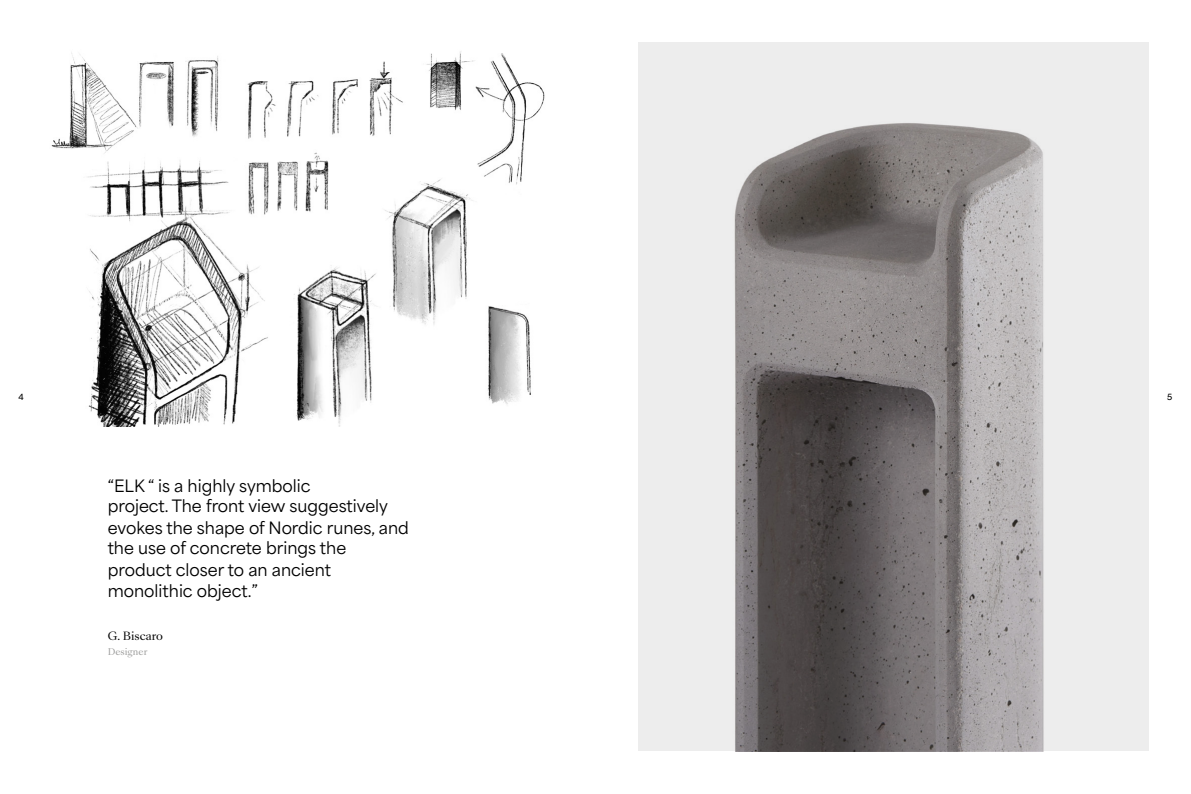
<style>
.page{position:relative;width:1191px;height:794px;background:#fff}
.page>*{position:absolute;margin:0;border:0;box-sizing:border-box;transform-origin:0 0}
.t1{font:500 16px/19.8px "Area";color:#000}
.t2{font:11px "Sang Bleu Kingdom";color:#000}
.t3{font:9px "Sang Bleu Kingdom";color:#9d9d9c}
.t4{font:700 8px "Area";color:#000}
</style>
<div class="page">
<img style="left:51px;top:51px;width:494px;height:376px">
<img style="left:638px;top:43px;width:510px;height:708px">
<p class="t4" style="left:19px;top:392px;width:7px">4</p>
<p class="t4" style="left:1167px;top:392px;width:7px">5</p>
<p class="t1" style="left:108px;top:475px;width:282px">“ELK “ is a highly symbolic<br>project. The front view suggestively</p>
<p class="t1" style="left:108px;top:517px;width:303px">evokes the shape of Nordic runes, and the use of concrete brings the</p>
<p class="t1" style="left:108px;top:559px;width:225px;line-height:21px">product closer to an ancient monolithic object.”</p>
<p class="t2" style="left:108px;top:628px;width:57px">G. Biscaro</p>
<p class="t3" style="left:108px;top:645px;width:41px">Designer</p>
</div>
